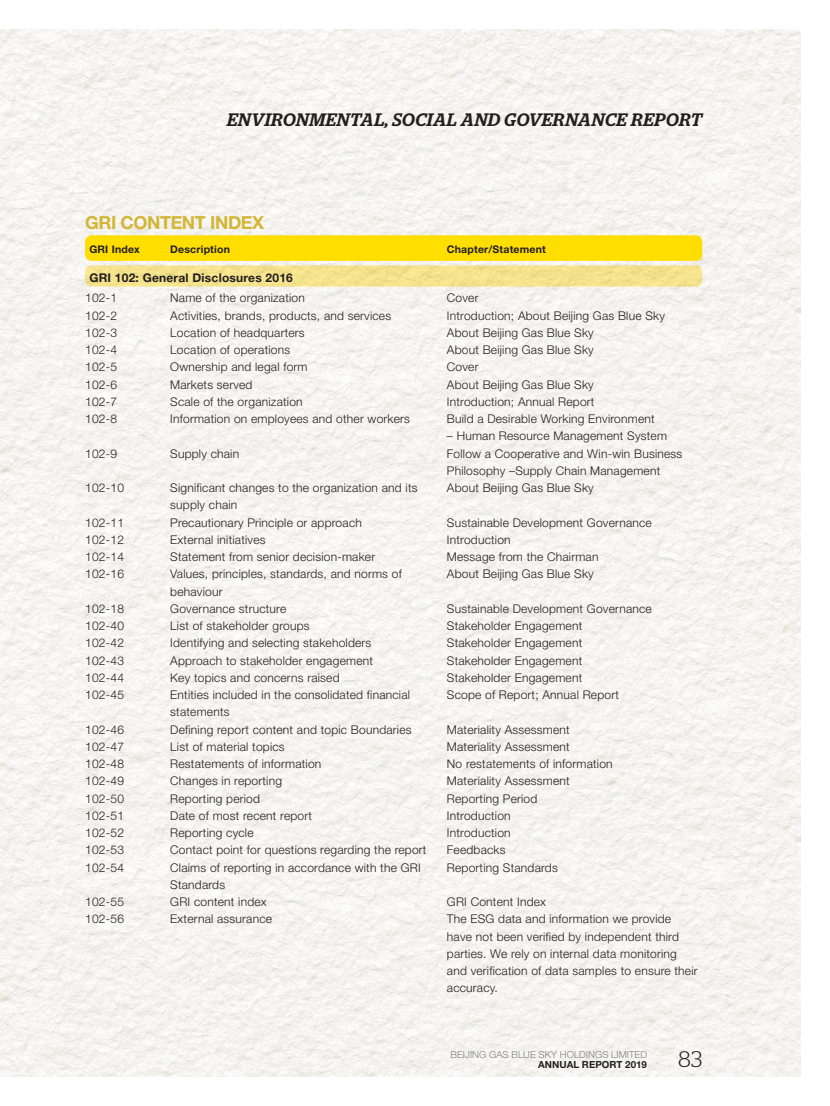
<style>
.page{position:relative;width:830px;height:1106px;background:#fff}
.page>*{position:absolute;margin:0;border:0;box-sizing:border-box;transform-origin:0 0}
.t1{font:300 22.5px "Stag";color:#231f20}
.t2{font:italic 500 18px "Stag";letter-spacing:.03em;color:#231f20}
.Heading_1{font:700 18px "Helvetica Neue LT Std";letter-spacing:-.02em;color:#d4b535}
.Body_Text{font:300 12px/17.2px "Helvetica Neue LT Std";letter-spacing:.02em;color:#231f20}
.t3{font:700 12px "Helvetica Neue LT Std";letter-spacing:.02em;color:#231f20}
.t4{font:700 10.5px "Helvetica Neue LT Std";letter-spacing:.02em;color:#231f20}
.t5{font:300 9.75px "Helvetica Neue LT Std";letter-spacing:.005em;color:#808285}
.t6{font:700 9.75px "Helvetica Neue LT Std";letter-spacing:.005em;color:#231f20}
</style>
<div class="page">
<img style="left:0;top:30px;width:799px;height:1046px">
<div style="left:85px;top:235px;width:617px;height:26px;background:#ffde00;border-radius:6px"></div>
<div style="left:85px;top:265px;width:617px;height:21px;background:#f4e28d;border-radius:6px"></div>
<h2 class="t2" style="left:227px;top:109px;width:476px">ENVIRONMENTAL, SOCIAL AND GOVERNANCE REPORT</h2>
<p class="Heading_1" style="left:85px;top:211px;width:180px">GRI CONTENT INDEX</p>
<p class="t4" style="left:89px;top:243px;width:52px">GRI Index</p>
<p class="t4" style="left:170px;top:243px;width:61px">Description</p>
<p class="t4" style="left:446px;top:243px;width:100px">Chapter/Statement</p>
<p class="t3" style="left:89px;top:270px;width:205px">GRI 102: General Disclosures 2016</p>
<p class="Body_Text" style="left:85px;top:289px;width:33px">102-1</p>
<p class="Body_Text" style="left:170px;top:289px;width:136px">Name of the organization</p>
<p class="Body_Text" style="left:446px;top:289px;width:33px">Cover</p>
<p class="Body_Text" style="left:85px;top:306px;width:33px">102-2</p>
<p class="Body_Text" style="left:170px;top:306px;width:222px">Activities, brands, products, and services</p>
<p class="Body_Text" style="left:446px;top:306px;width:219px">Introduction; About Beijing Gas Blue Sky</p>
<p class="Body_Text" style="left:85px;top:324px;width:33px">102-3</p>
<p class="Body_Text" style="left:170px;top:324px;width:136px">Location of headquarters</p>
<p class="Body_Text" style="left:446px;top:324px;width:148px">About Beijing Gas Blue Sky</p>
<p class="Body_Text" style="left:85px;top:341px;width:33px">102-4</p>
<p class="Body_Text" style="left:170px;top:341px;width:121px">Location of operations</p>
<p class="Body_Text" style="left:446px;top:341px;width:148px">About Beijing Gas Blue Sky</p>
<p class="Body_Text" style="left:85px;top:358px;width:33px">102-5</p>
<p class="Body_Text" style="left:170px;top:358px;width:139px">Ownership and legal form</p>
<p class="Body_Text" style="left:446px;top:358px;width:33px">Cover</p>
<p class="Body_Text" style="left:85px;top:375px;width:33px">102-6</p>
<p class="Body_Text" style="left:170px;top:375px;width:84px">Markets served</p>
<p class="Body_Text" style="left:446px;top:375px;width:148px">About Beijing Gas Blue Sky</p>
<p class="Body_Text" style="left:85px;top:393px;width:33px">102-7</p>
<p class="Body_Text" style="left:170px;top:393px;width:134px">Scale of the organization</p>
<p class="Body_Text" style="left:446px;top:393px;width:149px">Introduction; Annual Report</p>
<p class="Body_Text" style="left:85px;top:410px;width:33px">102-8</p>
<p class="Body_Text" style="left:170px;top:410px;width:241px">Information on employees and other workers</p>
<p class="Body_Text" style="left:446px;top:410px;width:209px">Build a Desirable Working Environment</p>
<p class="Body_Text" style="left:446px;top:427px;width:221px">– Human Resource Management System</p>
<p class="Body_Text" style="left:85px;top:444px;width:33px">102-9</p>
<p class="Body_Text" style="left:170px;top:444px;width:70px">Supply chain</p>
<p class="Body_Text" style="left:446px;top:444px;width:237px">Follow a Cooperative and Win-win Business<br>Philosophy –Supply Chain Management</p>
<p class="Body_Text" style="left:85px;top:479px;width:40px">102-10</p>
<p class="Body_Text" style="left:170px;top:479px;width:249px">Significant changes to the organization and its supply chain</p>
<p class="Body_Text" style="left:446px;top:479px;width:148px">About Beijing Gas Blue Sky</p>
<p class="Body_Text" style="left:85px;top:513px;width:40px">102-11</p>
<p class="Body_Text" style="left:170px;top:513px;width:193px">Precautionary Principle or approach</p>
<p class="Body_Text" style="left:446px;top:513px;width:206px">Sustainable Development Governance</p>
<p class="Body_Text" style="left:85px;top:530px;width:40px">102-12</p>
<p class="Body_Text" style="left:170px;top:530px;width:97px">External initiatives</p>
<p class="Body_Text" style="left:446px;top:530px;width:65px">Introduction</p>
<p class="Body_Text" style="left:85px;top:548px;width:40px">102-14</p>
<p class="Body_Text" style="left:170px;top:548px;width:206px">Statement from senior decision-maker</p>
<p class="Body_Text" style="left:446px;top:548px;width:153px">Message from the Chairman</p>
<p class="Body_Text" style="left:85px;top:565px;width:40px">102-16</p>
<p class="Body_Text" style="left:170px;top:565px;width:233px">Values, principles, standards, and norms of behaviour</p>
<p class="Body_Text" style="left:446px;top:565px;width:148px">About Beijing Gas Blue Sky</p>
<p class="Body_Text" style="left:85px;top:599px;width:40px">102-18</p>
<p class="Body_Text" style="left:170px;top:599px;width:117px">Governance structure</p>
<p class="Body_Text" style="left:446px;top:599px;width:206px">Sustainable Development Governance</p>
<p class="Body_Text" style="left:85px;top:617px;width:40px">102-40</p>
<p class="Body_Text" style="left:170px;top:617px;width:141px">List of stakeholder groups</p>
<p class="Body_Text" style="left:446px;top:617px;width:137px">Stakeholder Engagement</p>
<p class="Body_Text" style="left:85px;top:634px;width:40px">102-42</p>
<p class="Body_Text" style="left:170px;top:634px;width:202px">Identifying and selecting stakeholders</p>
<p class="Body_Text" style="left:446px;top:634px;width:137px">Stakeholder Engagement</p>
<p class="Body_Text" style="left:85px;top:651px;width:40px">102-43</p>
<p class="Body_Text" style="left:170px;top:651px;width:204px">Approach to stakeholder engagement</p>
<p class="Body_Text" style="left:446px;top:651px;width:137px">Stakeholder Engagement</p>
<p class="Body_Text" style="left:85px;top:668px;width:40px">102-44</p>
<p class="Body_Text" style="left:170px;top:668px;width:171px">Key topics and concerns raised</p>
<p class="Body_Text" style="left:446px;top:668px;width:137px">Stakeholder Engagement</p>
<p class="Body_Text" style="left:85px;top:686px;width:40px">102-45</p>
<p class="Body_Text" style="left:170px;top:686px;width:241px">Entities included in the consolidated financial statements</p>
<p class="Body_Text" style="left:446px;top:686px;width:173px">Scope of Report; Annual Report</p>
<p class="Body_Text" style="left:85px;top:720px;width:40px">102-46</p>
<p class="Body_Text" style="left:170px;top:720px;width:243px">Defining report content and topic Boundaries</p>
<p class="Body_Text" style="left:446px;top:720px;width:124px">Materiality Assessment</p>
<p class="Body_Text" style="left:85px;top:737px;width:40px">102-47</p>
<p class="Body_Text" style="left:170px;top:737px;width:116px">List of material topics</p>
<p class="Body_Text" style="left:446px;top:737px;width:124px">Materiality Assessment</p>
<p class="Body_Text" style="left:85px;top:755px;width:40px">102-48</p>
<p class="Body_Text" style="left:170px;top:755px;width:152px">Restatements of information</p>
<p class="Body_Text" style="left:446px;top:755px;width:167px">No restatements of information</p>
<p class="Body_Text" style="left:85px;top:772px;width:40px">102-49</p>
<p class="Body_Text" style="left:170px;top:772px;width:113px">Changes in reporting</p>
<p class="Body_Text" style="left:446px;top:772px;width:124px">Materiality Assessment</p>
<p class="Body_Text" style="left:85px;top:789px;width:40px">102-50</p>
<p class="Body_Text" style="left:170px;top:789px;width:91px">Reporting period</p>
<p class="Body_Text" style="left:446px;top:789px;width:92px">Reporting Period</p>
<p class="Body_Text" style="left:85px;top:806px;width:40px">102-51</p>
<p class="Body_Text" style="left:170px;top:806px;width:143px">Date of most recent report</p>
<p class="Body_Text" style="left:446px;top:806px;width:65px">Introduction</p>
<p class="Body_Text" style="left:85px;top:824px;width:40px">102-52</p>
<p class="Body_Text" style="left:170px;top:824px;width:85px">Reporting cycle</p>
<p class="Body_Text" style="left:446px;top:824px;width:65px">Introduction</p>
<p class="Body_Text" style="left:85px;top:841px;width:40px">102-53</p>
<p class="Body_Text" style="left:170px;top:841px;width:258px">Contact point for questions regarding the report</p>
<p class="Body_Text" style="left:446px;top:841px;width:60px">Feedbacks</p>
<p class="Body_Text" style="left:85px;top:858px;width:40px">102-54</p>
<p class="Body_Text" style="left:170px;top:858px;width:252px">Claims of reporting in accordance with the GRI<br>Standards</p>
<p class="Body_Text" style="left:446px;top:858px;width:112px">Reporting Standards</p>
<p class="Body_Text" style="left:85px;top:893px;width:40px">102-55</p>
<p class="Body_Text" style="left:170px;top:893px;width:98px">GRI content index</p>
<p class="Body_Text" style="left:446px;top:893px;width:101px">GRI Content Index</p>
<p class="Body_Text" style="left:85px;top:910px;width:40px">102-56</p>
<p class="Body_Text" style="left:170px;top:910px;width:103px">External assurance</p>
<p class="Body_Text" style="left:446px;top:910px;width:252px">The ESG data and information we provide have not been verified by independent third parties. We rely on internal data monitoring and verification of data samples to ensure their accuracy.</p>
<p class="t5" style="left:450px;top:1048px;width:198px">BEIJING GAS BLUE SKY HOLDINGS LIMITED</p>
<p class="t6" style="left:538px;top:1058px;width:110px">ANNUAL REPORT 2019</p>
<h1 class="t1" style="left:677px;top:1046px;width:26px">83</h1>
</div>
